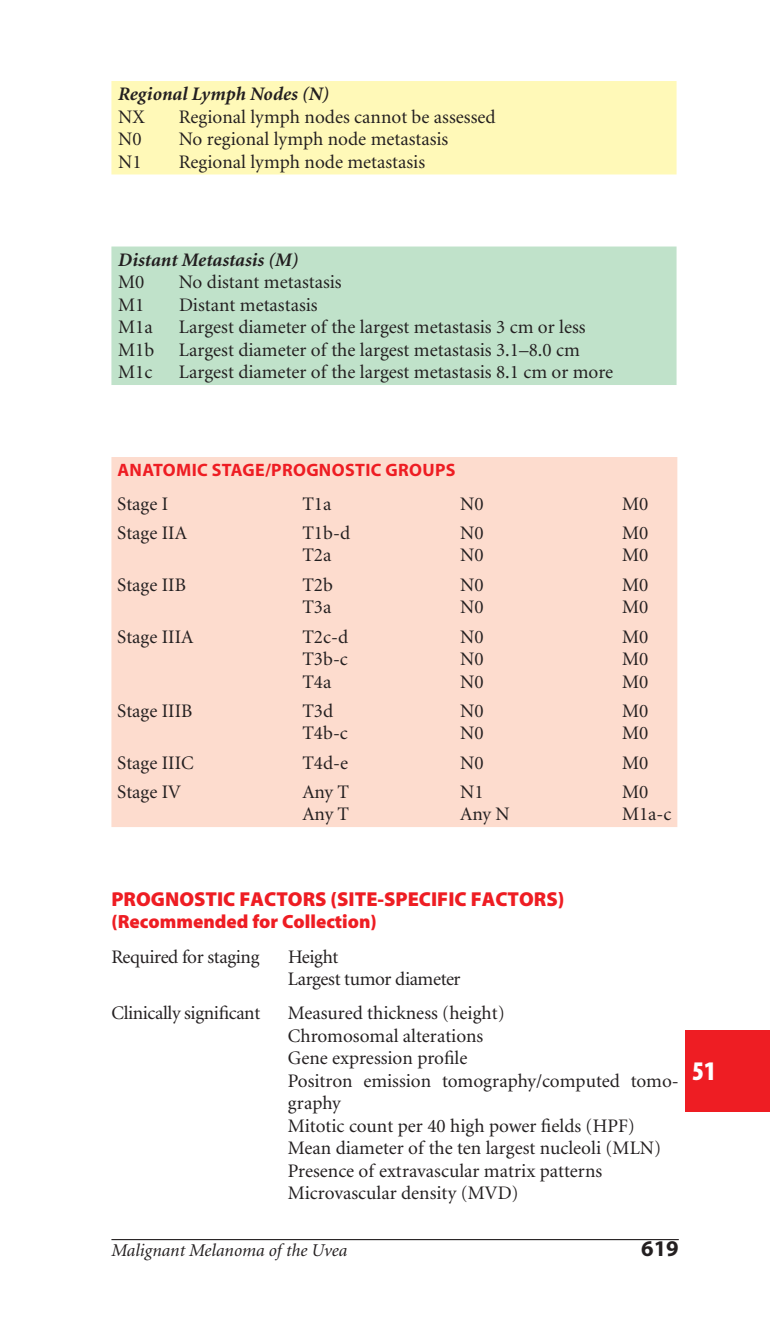
<style>
.page{position:relative;width:770px;height:1337px;background:#fff}
.page>*{position:absolute;margin:0;border:0;box-sizing:border-box;transform-origin:0 0}
.t1{font:900 condensed 27px "Myriad";color:#fff}
.t2{font:700 22.5px "Myriad";color:#231f20}
.t3{font:900 20.25px "Myriad";color:#ee1d23}
.t4{font:19.12px/22.5px "Minion";color:#231f20}
.t5{font:19.12px/22.5px "Minion";letter-spacing:-.02em;color:#231f20}
.t6{font:italic 700 19.12px/22.5px "Minion";color:#231f20}
.t7{font:900 19.12px/34.6px "Myriad";color:#ee1d23}
.t8{font:700 18px "Myriad Pro";letter-spacing:.02em;color:#ee1d23}
.t9{font:italic 18px "Minion";color:#231f20}
.s1{font-weight:400;font-style:normal}
.s2{font-family:"Minion";font-weight:400;color:#231f20}
</style>
<div class="page">
<hr style="left:111px;top:1239px;width:567px;height:1px;background:#231f20">
<div style="left:685px;top:1030px;width:85px;height:82px;background:#ee1d23"></div>
<div style="left:111px;top:81px;width:565px;height:93px;background:#fff9b8"></div>
<div style="left:111px;top:246px;width:565px;height:139px;background:#c0e2ca"></div>
<div style="left:111px;top:457px;width:566px;height:370px;background:#fddcce"></div>
<p class="t6" style="left:118px;top:84px;width:213px">Regional Lymph Nodes (N )<br><span class="s1">NX</span></p>
<p class="t4" style="left:179px;top:107px;width:318px">Regional lymph nodes cannot be assessed</p>
<p class="t4" style="left:118px;top:129px;width:25px">N0</p>
<p class="t4" style="left:179px;top:129px;width:271px">No regional lymph node metastasis</p>
<p class="t4" style="left:118px;top:152px;width:25px">N1</p>
<p class="t4" style="left:179px;top:152px;width:248px">Regional lymph node metastasis</p>
<p class="t6" style="left:118px;top:250px;width:182px">Distant Metastasis (M )<br><span class="s1">M0</span></p>
<p class="t4" style="left:179px;top:272px;width:164px">No distant metastasis</p>
<p class="t4" style="left:118px;top:295px;width:28px">M1</p>
<p class="t4" style="left:179px;top:295px;width:140px">Distant metastasis</p>
<p class="t4" style="left:118px;top:317px;width:36px">M1a</p>
<p class="t4" style="left:179px;top:317px;width:408px">Largest diameter of the largest metastasis 3 cm or less</p>
<p class="t4" style="left:118px;top:340px;width:38px">M1b</p>
<p class="t4" style="left:179px;top:340px;width:402px">Largest diameter of the largest metastasis 3.1–8.0 cm</p>
<p class="t4" style="left:118px;top:362px;width:36px">M1c</p>
<p class="t4" style="left:179px;top:362px;width:436px">Largest diameter of the largest metastasis 8.1 cm or more</p>
<p class="t8" style="left:117px;top:463px;width:339px">ANATOMIC STAGE/PROGNOSTIC GROUPS</p>
<p class="t4" style="left:117px;top:494px;width:52px">Stage I</p>
<p class="t4" style="left:302px;top:494px;width:31px">T1a</p>
<p class="t4" style="left:460px;top:494px;width:25px">N0</p>
<p class="t4" style="left:622px;top:494px;width:28px">M0</p>
<p class="t4" style="left:117px;top:523px;width:71px">Stage IIA</p>
<p class="t4" style="left:302px;top:523px;width:49px">T1b-d</p>
<p class="t4" style="left:460px;top:523px;width:25px">N0</p>
<p class="t4" style="left:622px;top:523px;width:28px">M0</p>
<p class="t4" style="left:302px;top:546px;width:31px">T2a</p>
<p class="t4" style="left:460px;top:546px;width:25px">N0</p>
<p class="t4" style="left:622px;top:546px;width:28px">M0</p>
<p class="t4" style="left:117px;top:575px;width:70px">Stage IIB</p>
<p class="t4" style="left:302px;top:575px;width:32px">T2b</p>
<p class="t4" style="left:460px;top:575px;width:25px">N0</p>
<p class="t4" style="left:622px;top:575px;width:28px">M0</p>
<p class="t4" style="left:302px;top:597px;width:31px">T3a</p>
<p class="t4" style="left:460px;top:597px;width:25px">N0</p>
<p class="t4" style="left:622px;top:597px;width:28px">M0</p>
<p class="t4" style="left:117px;top:627px;width:78px">Stage IIIA</p>
<p class="t4" style="left:302px;top:627px;width:47px">T2c-d</p>
<p class="t4" style="left:460px;top:627px;width:25px">N0</p>
<p class="t4" style="left:622px;top:627px;width:28px">M0</p>
<p class="t4" style="left:302px;top:649px;width:47px">T3b-c</p>
<p class="t4" style="left:460px;top:649px;width:25px">N0</p>
<p class="t4" style="left:622px;top:649px;width:28px">M0</p>
<p class="t4" style="left:302px;top:672px;width:31px">T4a</p>
<p class="t4" style="left:460px;top:672px;width:25px">N0</p>
<p class="t4" style="left:622px;top:672px;width:28px">M0</p>
<p class="t4" style="left:117px;top:701px;width:76px">Stage IIIB</p>
<p class="t4" style="left:302px;top:701px;width:32px">T3d</p>
<p class="t4" style="left:460px;top:701px;width:25px">N0</p>
<p class="t4" style="left:622px;top:701px;width:28px">M0</p>
<p class="t4" style="left:302px;top:723px;width:47px">T4b-c</p>
<p class="t4" style="left:460px;top:723px;width:25px">N0</p>
<p class="t4" style="left:622px;top:723px;width:28px">M0</p>
<p class="t4" style="left:117px;top:753px;width:78px">Stage IIIC</p>
<p class="t4" style="left:302px;top:753px;width:47px">T4d-e</p>
<p class="t4" style="left:460px;top:753px;width:25px">N0</p>
<p class="t4" style="left:622px;top:753px;width:28px">M0</p>
<p class="t4" style="left:117px;top:782px;width:65px">Stage IV</p>
<p class="t4" style="left:302px;top:782px;width:48px">Any T</p>
<p class="t4" style="left:460px;top:782px;width:25px">N1</p>
<p class="t4" style="left:622px;top:782px;width:28px">M0</p>
<p class="t4" style="left:302px;top:804px;width:48px">Any T</p>
<p class="t4" style="left:460px;top:804px;width:51px">Any N</p>
<p class="t4" style="left:622px;top:804px;width:51px">M1a-c</p>
<p class="t3" style="left:111px;top:891px;width:454px">PROGNOSTIC FACTORS (SITE-SPECIFIC FACTORS)</p>
<p class="t7" style="left:111px;top:906px;width:267px">(Recommended for Collection)<br><span class="s2">Required for staging</span></p>
<p class="t5" style="left:288px;top:947px;width:174px">Height<br>Largest tumor diameter</p>
<p class="t5" style="left:111px;top:1003px;width:150px">Clinically significant</p>
<p class="t4" style="left:288px;top:1003px;width:392px">Measured thickness (height)<br>Chromosomal alterations<br>Gene expression profile<br>Positron emission tomography/computed tomo&shy;graphy<br>Mitotic count per 40 high power fields (HPF)<br>Mean diameter of the ten largest nucleoli (MLN)<br>Presence of extravascular matrix patterns Microvascular density (MVD)</p>
<p class="t9" style="left:111px;top:1243px;width:237px">Malignant Melanoma of the Uvea</p>
<p class="t2" style="left:641px;top:1240px;width:39px">619</p>
<p class="t1" style="left:692px;top:1061px;width:25px">51</p>
</div>
